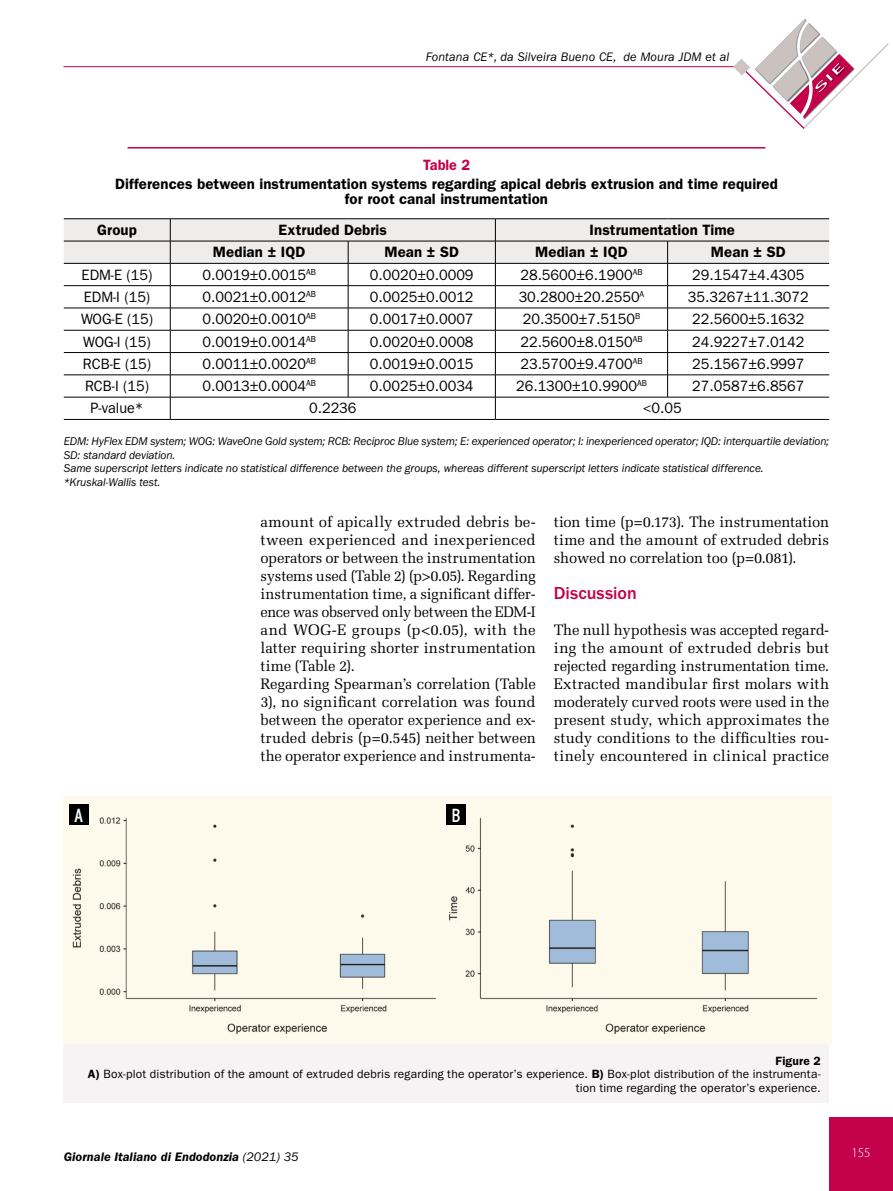
<style>
.page{position:relative;width:893px;height:1191px;background:#fff}
.page>*{position:absolute;margin:0;border:0;box-sizing:border-box;transform-origin:0 0}
._004_TES{font:condensed 18.9px "Interstate";color:#fff}
._000_TNT_01{font:500 18px "ITC Franklin Gothic Std";color:#c4014b}
._004_TES-2{font:15.15px/18px "Melior LT Std";color:#000;text-align:justify}
._010_TAB{font:15px "ITC Franklin Gothic Std";color:#000;scale:.96 1}
._010_TAB_TIT_1{font:600 15px/15px "ITC Franklin Gothic Std";letter-spacing:.005em;color:#000;text-align:center}
._010_TAB_TIT{font:600 15px "ITC Franklin Gothic Std";color:#c4014b;scale:.96 1}
.t1{font:300 13.5px "Myriad Pro";color:#fff}
.t2{font:italic 12.75px "ITC Franklin Gothic Std";letter-spacing:.01em;color:#000}
.t3{font:italic 600 12.75px "ITC Franklin Gothic Std";color:#000}
._010_DIDA{font:12px/13.5px "ITC Franklin Gothic Std";letter-spacing:.015em;color:#000;text-align:right}
._010_DIDA-2{font:600 12px "ITC Franklin Gothic Std";letter-spacing:.015em;color:#000}
._004_TES-3{font:italic 11.7px/13.5px "ITC Franklin Gothic Std";letter-spacing:-.005em;color:#000}
.s1{font-weight:600}
.s2{font-weight:400}
</style>
<div class="page">
<div style="left:829px;top:1118px;width:64px;height:73px;background:#c4014b"></div>
<hr style="left:63px;top:66px;width:678px;height:1px;background:#c4014b">
<svg style="left:734px;top:19px;width:155px;height:110px"></svg>
<hr style="left:128px;top:147px;width:637px;height:1px;background:#c4014b">
<hr style="left:64px;top:218px;width:106px;height:1px;background:#000">
<hr style="left:170px;top:218px;width:178px;height:1px;background:#000">
<hr style="left:348px;top:218px;width:147px;height:1px;background:#000">
<hr style="left:495px;top:218px;width:173px;height:1px;background:#000">
<hr style="left:668px;top:218px;width:161px;height:1px;background:#000">
<svg style="left:64px;top:219px;width:765px;height:200px"></svg>
<hr style="left:668px;top:397px;width:161px;height:1px;background:#000">
<hr style="left:64px;top:419px;width:106px;height:1px;background:#000">
<hr style="left:170px;top:419px;width:178px;height:1px;background:#000">
<hr style="left:348px;top:419px;width:147px;height:1px;background:#000">
<hr style="left:495px;top:419px;width:173px;height:1px;background:#000">
<hr style="left:668px;top:419px;width:161px;height:1px;background:#000">
<div style="left:64px;top:796px;width:768px;height:248px;background:#fdfaec"></div>
<div style="left:64px;top:1044px;width:765px;height:59px;background:#f5f3f3"></div>
<div style="left:69px;top:804px;width:19px;height:21px;background:#000"></div>
<div style="left:446px;top:804px;width:20px;height:21px;background:#000"></div>
<p class="t2" style="left:426px;top:49px;width:305px">Fontana CE*, da Silveira Bueno CE, de Moura JDM et al</p>
<p class="_010_TAB_TIT" style="left:423px;top:156px;width:50px">Table 2</p>
<p class="_010_TAB_TIT_1" style="left:115px;top:176px;width:664px">Differences between instrumentation systems regarding apical debris extrusion and time required for root canal instrumentation</p>
<p class="_010_TAB_TIT_1" style="left:97px;top:222px;width:41px">Group</p>
<p class="_010_TAB_TIT_1" style="left:279px;top:222px;width:110px">Extruded Debris</p>
<p class="_010_TAB_TIT_1" style="left:590px;top:222px;width:147px">Instrumentation Time</p>
<p class="_010_TAB_TIT_1" style="left:213px;top:245px;width:94px">Median ± IQD</p>
<p class="_010_TAB_TIT_1" style="left:384px;top:245px;width:76px">Mean ± SD</p>
<p class="_010_TAB_TIT_1" style="left:535px;top:245px;width:94px">Median ± IQD</p>
<p class="_010_TAB_TIT_1" style="left:711px;top:245px;width:76px">Mean ± SD</p>
<p class="_010_TAB" style="left:82px;top:266px;width:75px">EDM-E (15)</p>
<p class="_010_TAB" style="left:202px;top:266px;width:120px">0.0019±0.0015<sup>AB</sup></p>
<p class="_010_TAB" style="left:370px;top:266px;width:110px">0.0020±0.0009</p>
<p class="_010_TAB" style="left:520px;top:266px;width:129px">28.5600±6.1900<sup>AB</sup></p>
<p class="_010_TAB" style="left:692px;top:266px;width:119px">29.1547±4.4305</p>
<p class="_010_TAB" style="left:84px;top:288px;width:71px">EDM-I (15)</p>
<p class="_010_TAB" style="left:202px;top:288px;width:120px">0.0021±0.0012<sup>AB</sup></p>
<p class="_010_TAB" style="left:370px;top:288px;width:110px">0.0025±0.0012</p>
<p class="_010_TAB" style="left:519px;top:288px;width:132px">30.2800±20.2550<sup>A</sup></p>
<p class="_010_TAB" style="left:688px;top:288px;width:127px">35.3267±11.3072</p>
<p class="_010_TAB" style="left:81px;top:310px;width:77px">WOG-E (15)</p>
<p class="_010_TAB" style="left:202px;top:310px;width:120px">0.0020±0.0010<sup>AB</sup></p>
<p class="_010_TAB" style="left:370px;top:310px;width:110px">0.0017±0.0007</p>
<p class="_010_TAB" style="left:523px;top:310px;width:124px">20.3500±7.5150<sup>B</sup></p>
<p class="_010_TAB" style="left:692px;top:310px;width:119px">22.5600±5.1632</p>
<p class="_010_TAB" style="left:83px;top:333px;width:72px">WOG-I (15)</p>
<p class="_010_TAB" style="left:202px;top:333px;width:120px">0.0019±0.0014<sup>AB</sup></p>
<p class="_010_TAB" style="left:370px;top:333px;width:110px">0.0020±0.0008</p>
<p class="_010_TAB" style="left:520px;top:333px;width:129px">22.5600±8.0150<sup>AB</sup></p>
<p class="_010_TAB" style="left:692px;top:333px;width:119px">24.9227±7.0142</p>
<p class="_010_TAB" style="left:83px;top:355px;width:73px">RCB-E (15)</p>
<p class="_010_TAB" style="left:202px;top:355px;width:120px">0.0011±0.0020<sup>AB</sup></p>
<p class="_010_TAB" style="left:370px;top:355px;width:110px">0.0019±0.0015</p>
<p class="_010_TAB" style="left:520px;top:355px;width:129px">23.5700±9.4700<sup>AB</sup></p>
<p class="_010_TAB" style="left:692px;top:355px;width:119px">25.1567±6.9997</p>
<p class="_010_TAB" style="left:85px;top:377px;width:68px">RCB-I (15)</p>
<p class="_010_TAB" style="left:202px;top:377px;width:120px">0.0013±0.0004<sup>AB</sup></p>
<p class="_010_TAB" style="left:370px;top:377px;width:110px">0.0025±0.0034</p>
<p class="_010_TAB" style="left:516px;top:377px;width:138px">26.1300±10.9900<sup>AB</sup></p>
<p class="_010_TAB" style="left:692px;top:377px;width:119px">27.0587±6.8567</p>
<p class="_010_TAB" style="left:91px;top:400px;width:57px">P-value*</p>
<p class="_010_TAB" style="left:309px;top:400px;width:51px">0.2236</p>
<p class="_010_TAB" style="left:643px;top:400px;width:42px">&lt;0.05</p>
<p class="_004_TES-3" style="left:64px;top:435px;width:767px">EDM: HyFlex EDM system; WOG: WaveOne Gold system; RCB: Reciproc Blue system; E: experienced operator; I: inexperienced operator; IQD: interquartile deviation;<br>SD: standard deviation.</p>
<p class="_004_TES-3" style="left:64px;top:462px;width:701px">Same superscript letters indicate no statistical difference between the groups, whereas different superscript letters indicate statistical difference.</p>
<p class="_004_TES-3" style="left:64px;top:475px;width:98px">*Kruskal-Wallis test.</p>
<p class="_004_TES-2" style="left:260px;top:513px;width:277px">amount of apically extruded debris be&shy;tween experienced and inexperienced operators or between the instrumentation systems used (Table 2) (p&gt;0.05). Regarding instrumentation time, a significant differ&shy;ence was observed only between the EDM-I and WOG-E groups (p&lt;0.05), with the latter requiring shorter instrumentation time (Table 2).</p>
<p class="_004_TES-2" style="left:260px;top:675px;width:277px">Regarding Spearman’s correlation (Table 3), no significant correlation was found between the operator experience and ex&shy;truded debris (p=0.545) neither between the operator experience and instrumenta-</p>
<p class="_004_TES" style="left:74px;top:805px;width:11px">A</p>
<p class="_004_TES" style="left:451px;top:805px;width:11px">B</p>
<p class="_004_TES-2" style="left:554px;top:513px;width:277px">tion time (p=0.173). The instrumentation time and the amount of extruded debris showed no correlation too (p=0.081).</p>
<p class="_000_TNT_01" style="left:554px;top:583px;width:84px">Discussion</p>
<p class="_004_TES-2" style="left:554px;top:621px;width:277px">The null hypothesis was accepted regard&shy;ing the amount of extruded debris but rejected regarding instrumentation time.<br>Extracted mandibular first molars with moderately curved roots were used in the present study, which approximates the study conditions to the difficulties rou&shy;tinely encountered in clinical practice</p>
<p class="_010_DIDA-2" style="left:776px;top:1053px;width:47px">Figure 2</p>
<p class="_010_DIDA" style="left:88px;top:1067px;width:734px"><span class="s1">A)</span> Box-plot distribution of the amount of extruded debris regarding the operator’s experience. <span class="s1">B)</span> Box-plot distribution of the instrumenta&shy;tion time regarding the operator’s experience.</p>
<p class="t3" style="left:64px;top:1149px;width:236px">Giornale Italiano di Endodonzia <span class="s2">(2021) 35</span></p>
<p class="t1" style="left:851px;top:1145px;width:21px">155</p>
</div>
